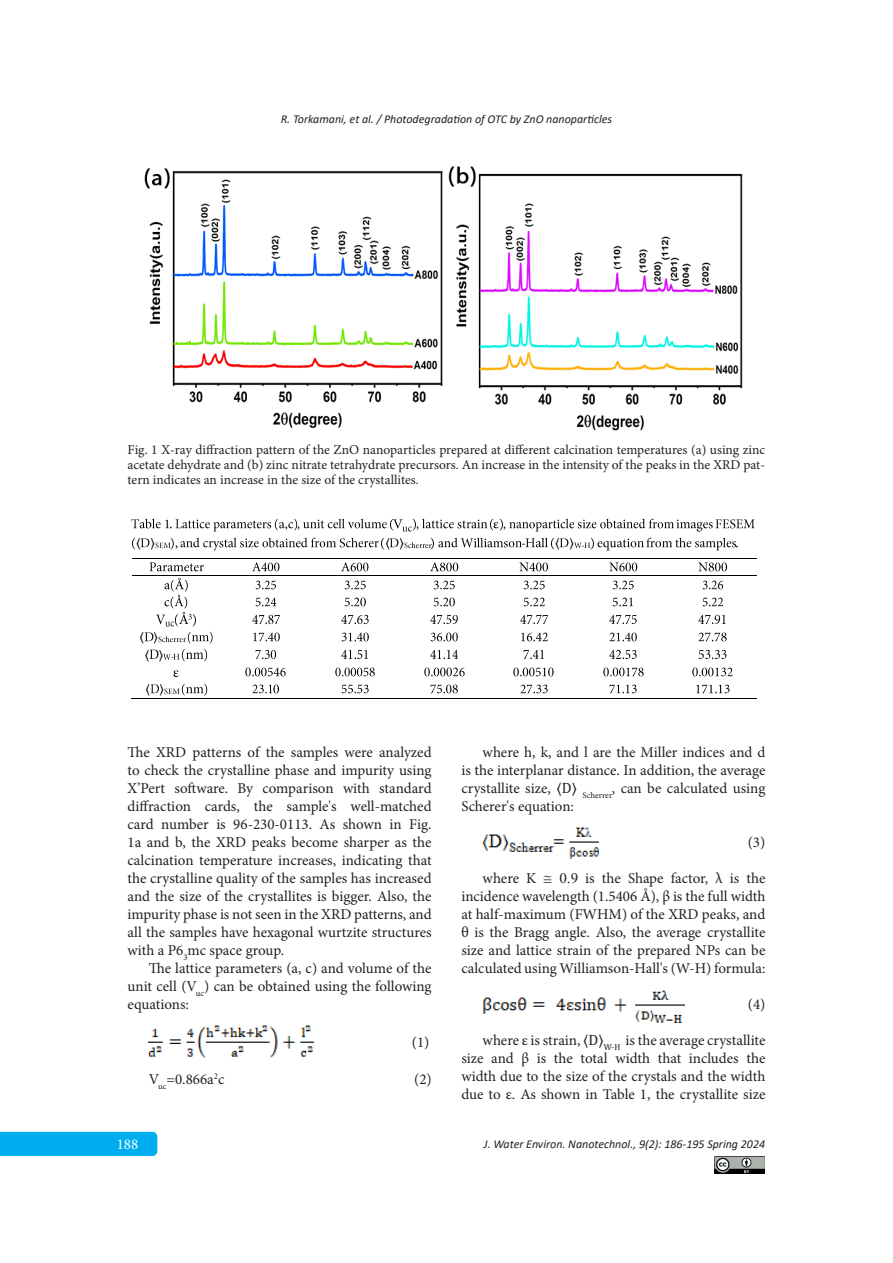
<style>
.page{position:relative;width:893px;height:1263px;background:#fff}
.page>*{position:absolute;margin:0;border:0;box-sizing:border-box;transform-origin:0 0}
.t1{font:15px/18px "Minion Pro";color:#231f20;text-align:justify}
.t2{font:15px "Minion Pro";color:#fff}
.t3{font:13.5px/15px "Minion Pro";color:#231f20;text-align:justify}
.t4{font:12.9px/17.4px "Cambria Math";color:#000;text-align:center}
.t5{font:italic 12px "Calibri";color:#231f20}
.s1{font-family:"Cambria Math"}
</style>
<div class="page">
<div style="left:0;top:1132px;width:157px;height:24px;background:#00aeef"></div>
<img style="left:714px;top:1156px;width:51px;height:18px">
<img style="left:149px;top:1025px;width:164px;height:33px">
<img style="left:483px;top:827px;width:117px;height:32px">
<img style="left:483px;top:990px;width:201px;height:32px">
<img style="left:144px;top:166px;width:599px;height:265px">
<img style="left:132px;top:518px;width:140px;height:14px">
<img style="left:170px;top:518px;width:9px;height:14px">
<img style="left:274px;top:518px;width:23px;height:13px">
<img style="left:297px;top:518px;width:90px;height:12px">
<img style="left:390px;top:518px;width:4px;height:13px">
<img style="left:394px;top:518px;width:23px;height:12px">
<svg style="left:403px;top:522px;width:13px;height:10px"></svg>
<img style="left:417px;top:518px;width:77px;height:13px">
<img style="left:494px;top:518px;width:183px;height:14px">
<img style="left:677px;top:519px;width:36px;height:13px">
<img style="left:715px;top:519px;width:40px;height:10px">
<img style="left:132px;top:537px;width:18px;height:13px">
<img style="left:155px;top:542px;width:15px;height:7px">
<img style="left:170px;top:537px;width:209px;height:14px">
<img style="left:381px;top:537px;width:18px;height:13px">
<img style="left:404px;top:542px;width:27px;height:8px">
<img style="left:431px;top:538px;width:3px;height:12px">
<img style="left:438px;top:537px;width:110px;height:11px">
<img style="left:521px;top:537px;width:9px;height:11px">
<img style="left:551px;top:537px;width:18px;height:13px">
<img style="left:574px;top:542px;width:8px;height:7px">
<svg style="left:582px;top:542px;width:8px;height:6px"></svg>
<img style="left:590px;top:537px;width:54px;height:14px">
<img style="left:646px;top:537px;width:27px;height:11px">
<img style="left:675px;top:537px;width:61px;height:14px">
<img style="left:150px;top:562px;width:59px;height:14px">
<img style="left:252px;top:562px;width:35px;height:14px">
<img style="left:341px;top:562px;width:35px;height:14px">
<img style="left:431px;top:562px;width:34px;height:14px">
<img style="left:520px;top:562px;width:35px;height:14px">
<img style="left:609px;top:562px;width:36px;height:14px">
<img style="left:699px;top:562px;width:35px;height:14px">
<hr style="left:132px;top:558px;width:89px;height:1px;background:#000">
<hr style="left:222px;top:558px;width:88px;height:1px;background:#000">
<hr style="left:311px;top:558px;width:89px;height:1px;background:#000">
<hr style="left:400px;top:558px;width:89px;height:1px;background:#000">
<hr style="left:490px;top:558px;width:89px;height:1px;background:#000">
<hr style="left:579px;top:558px;width:89px;height:1px;background:#000">
<hr style="left:668px;top:558px;width:89px;height:1px;background:#000">
<img style="left:165px;top:577px;width:23px;height:32px">
<img style="left:255px;top:580px;width:22px;height:27px">
<img style="left:344px;top:580px;width:22px;height:27px">
<img style="left:434px;top:580px;width:21px;height:27px">
<img style="left:523px;top:580px;width:22px;height:27px">
<img style="left:613px;top:580px;width:21px;height:27px">
<img style="left:702px;top:580px;width:22px;height:27px">
<hr style="left:132px;top:576px;width:89px;height:1px;background:#000">
<hr style="left:222px;top:576px;width:88px;height:1px;background:#000">
<hr style="left:311px;top:576px;width:89px;height:1px;background:#000">
<hr style="left:400px;top:576px;width:89px;height:1px;background:#000">
<hr style="left:490px;top:576px;width:89px;height:1px;background:#000">
<hr style="left:579px;top:576px;width:89px;height:1px;background:#000">
<hr style="left:668px;top:576px;width:89px;height:1px;background:#000">
<img style="left:156px;top:611px;width:33px;height:15px">
<svg style="left:166px;top:617px;width:13px;height:10px"></svg>
<svg style="left:188px;top:611px;width:4px;height:11px"></svg>
<img style="left:192px;top:614px;width:4px;height:13px">
<img style="left:252px;top:614px;width:28px;height:28px">
<img style="left:341px;top:614px;width:28px;height:46px">
<img style="left:431px;top:614px;width:27px;height:46px">
<img style="left:520px;top:614px;width:28px;height:28px">
<img style="left:609px;top:614px;width:28px;height:46px">
<img style="left:699px;top:614px;width:28px;height:46px">
<img style="left:144px;top:632px;width:10px;height:10px">
<img style="left:158px;top:636px;width:28px;height:7px">
<img style="left:187px;top:631px;width:26px;height:13px">
<img style="left:149px;top:649px;width:10px;height:10px">
<img style="left:163px;top:653px;width:8px;height:7px">
<svg style="left:171px;top:653px;width:11px;height:7px"></svg>
<img style="left:182px;top:649px;width:26px;height:13px">
<img style="left:255px;top:649px;width:22px;height:11px">
<img style="left:523px;top:650px;width:21px;height:10px">
<img style="left:174px;top:670px;width:5px;height:8px">
<img style="left:246px;top:667px;width:40px;height:10px">
<img style="left:335px;top:667px;width:40px;height:10px">
<img style="left:425px;top:667px;width:40px;height:10px">
<img style="left:514px;top:667px;width:40px;height:10px">
<img style="left:603px;top:667px;width:41px;height:10px">
<img style="left:693px;top:667px;width:40px;height:10px">
<img style="left:150px;top:684px;width:9px;height:10px">
<img style="left:164px;top:688px;width:16px;height:7px">
<img style="left:181px;top:683px;width:27px;height:13px">
<img style="left:252px;top:684px;width:22px;height:10px">
<img style="left:274px;top:684px;width:5px;height:10px">
<img style="left:341px;top:684px;width:28px;height:10px">
<img style="left:431px;top:684px;width:27px;height:10px">
<img style="left:520px;top:684px;width:28px;height:10px">
<img style="left:609px;top:684px;width:28px;height:10px">
<img style="left:696px;top:684px;width:34px;height:10px">
<hr style="left:131px;top:698px;width:90px;height:1px;background:#000">
<hr style="left:221px;top:698px;width:89px;height:1px;background:#000">
<hr style="left:310px;top:698px;width:90px;height:1px;background:#000">
<hr style="left:399px;top:698px;width:90px;height:1px;background:#000">
<hr style="left:489px;top:698px;width:90px;height:1px;background:#000">
<hr style="left:578px;top:698px;width:90px;height:1px;background:#000">
<hr style="left:667px;top:698px;width:90px;height:1px;background:#000">
<p class="t5" style="left:281px;top:111px;width:333px">R. Torkamani, et al. / Photodegradation of OTC by ZnO nanoparticles</p>
<p class="t3" style="left:128px;top:442px;width:639px">Fig. 1 X-ray diffraction pattern of the ZnO nanoparticles prepared at different calcination temperatures (a) using zinc acetate dehydrate and (b) zinc nitrate tetrahydrate precursors. An increase in the intensity of the peaks in the XRD pat&shy;tern indicates an increase in the size of the crystallites.</p>
<p class="t4" style="left:136px;top:534px;width:20px">⟨ ⟩</p>
<p class="t4" style="left:385px;top:534px;width:20px">⟨ ⟩</p>
<p class="t4" style="left:555px;top:534px;width:20px">⟨ ⟩</p>
<p class="t4" style="left:140px;top:628px;width:25px">⟨ ⟩ ⟨ ⟩</p>
<p class="t4" style="left:145px;top:680px;width:20px">⟨ ⟩</p>
<p class="t1" style="left:128px;top:743px;width:306px">The XRD patterns of the samples were analyzed to check the crystalline phase and impurity using X’Pert software. By comparison with standard diffraction cards, the sample's well-matched card number is 96-230-0113. As shown in Fig.<br>1a and b, the XRD peaks become sharper as the calcination temperature increases, indicating that the crystalline quality of the samples has increased and the size of the crystallites is bigger. Also, the impurity phase is not seen in the XRD patterns, and all the samples have hexagonal wurtzite structures with a P6<sub>3</sub>mc space group.</p>
<p class="t1" style="left:128px;top:959px;width:306px;text-indent:21px">The lattice parameters (a, c) and volume of the unit cell (V<sub>uc</sub>) can be obtained using the following equations:</p>
<p class="t1" style="left:412px;top:1033px;width:19px">(1)</p>
<p class="t1" style="left:149px;top:1070px;width:77px">V<sub>uc</sub>=0.866a<sup>2</sup>c</p>
<p class="t1" style="left:414px;top:1070px;width:19px">(2)</p>
<p class="t2" style="left:117px;top:1134px;width:23px">188</p>
<p class="t1" style="left:461px;top:743px;width:306px;text-indent:21px">where h, k, and l are the Miller indices and d is the interplanar distance. In addition, the average crystallite size, <span class="s1">⟨D⟩</span> <sub>Scherrer</sub>, can be calculated using Scherer's equation:</p>
<p class="t1" style="left:748px;top:833px;width:19px">(3)</p>
<p class="t1" style="left:483px;top:869px;width:70px">where K ≅</p>
<p class="t1" style="left:461px;top:869px;width:306px;text-indent:124px">is the Shape factor, λ is the incidence wavelength (1.5406 Å), β is the full width at half-maximum (FWHM) of the XRD peaks, and θ is the Bragg angle. Also, the average crystallite size and lattice strain of the prepared NPs can be calculated using Williamson-Hall's (W-H) formula:</p>
<p class="t1" style="left:748px;top:995px;width:19px">(4)</p>
<p class="t1" style="left:461px;top:1031px;width:306px;text-indent:21px">where ε is strain, <span class="s1">⟨D⟩</span><sub>W-H</sub> is the average crystallite size and β is the total width that includes the width due to the size of the crystals and the width due to ε. As shown in Table 1, the crystallite size</p>
<p class="t5" style="left:484px;top:1136px;width:283px">J. Water Environ. Nanotechnol., 9(2): 186-195 Spring 2024</p>
</div>
